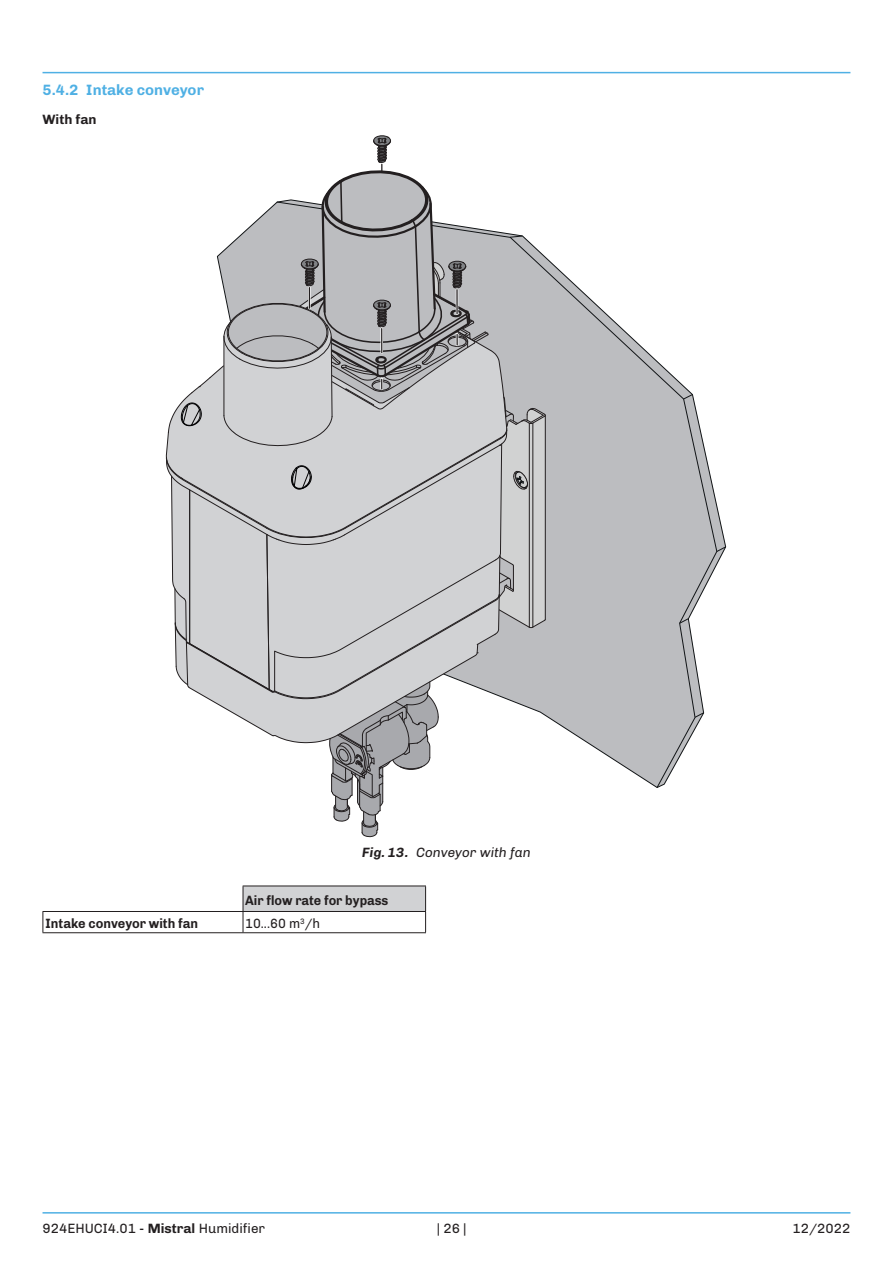
<style>
.page{position:relative;width:893px;height:1263px;background:#fff}
.page>*{position:absolute;margin:0;border:0;box-sizing:border-box;transform-origin:0 0}
.t1{font:700 15px "Chivo";color:#4fb0e4}
.NormText{font:13.5px "Chivo";color:#231f20}
.t2{font:italic 13.5px "Chivo";color:#231f20}
.NormText-2{font:700 13.5px "Chivo";color:#231f20;scale:.95 1}
.Heading{font:700 13.5px "Chivo";color:#231f20;scale:.94 1}
.NormText-3{font:13.5px "Chivo";color:#231f20;scale:.95 1}
.Chapters_-_Title{font:700 13.5px "Chivo";color:#231f20}
.s1{font-weight:700}
</style>
<div class="page">
<hr style="left:43px;top:72px;width:807px;height:1px;background:#4fb0e4">
<hr style="left:43px;top:1212px;width:807px;height:1px;background:#4fb0e4">
<svg style="left:546px;top:257px;width:171px;height:531px"></svg>
<svg style="left:683px;top:394px;width:10px;height:5px"></svg>
<svg style="left:716px;top:546px;width:10px;height:6px"></svg>
<svg style="left:679px;top:618px;width:10px;height:6px"></svg>
<svg style="left:694px;top:712px;width:10px;height:6px"></svg>
<svg style="left:166px;top:135px;width:380px;height:702px"></svg>
<div style="left:243px;top:886px;width:183px;height:25px;background:#d1d2d4"></div>
<svg style="left:43px;top:912px;width:1px;height:20px"></svg>
<svg style="left:243px;top:886px;width:1px;height:46px"></svg>
<hr style="left:43px;top:911px;width:200px;height:1px;background:#231f20">
<svg style="left:425px;top:886px;width:1px;height:46px"></svg>
<hr style="left:43px;top:932px;width:200px;height:1px;background:#231f20">
<hr style="left:243px;top:932px;width:183px;height:1px;background:#231f20">
<hr style="left:243px;top:885px;width:183px;height:1px;background:#231f20">
<hr style="left:243px;top:911px;width:183px;height:1px;background:#231f20">
<p class="t1" style="left:43px;top:78px;width:163px">5.4.2 Intake conveyor</p>
<p class="Chapters_-_Title" style="left:43px;top:109px;width:55px">With fan</p>
<p class="t2" style="left:362px;top:842px;width:170px"><span class="s1">Fig. 13.</span> Conveyor with fan</p>
<p class="Heading" style="left:245px;top:890px;width:154px">Air flow rate for bypass</p>
<p class="NormText-2" style="left:45px;top:913px;width:163px">Intake conveyor with fan</p>
<p class="NormText-3" style="left:245px;top:914px;width:80px">10...60 m<sup>3</sup>/h</p>
<p class="NormText" style="left:43px;top:1218px;width:224px">924EHUCI4.01 - <span class="s1">Mistral</span> Humidifier</p>
<p class="NormText" style="left:437px;top:1218px;width:31px">| 26 |</p>
<p class="NormText" style="left:792px;top:1218px;width:59px">12/2022</p>
</div>
